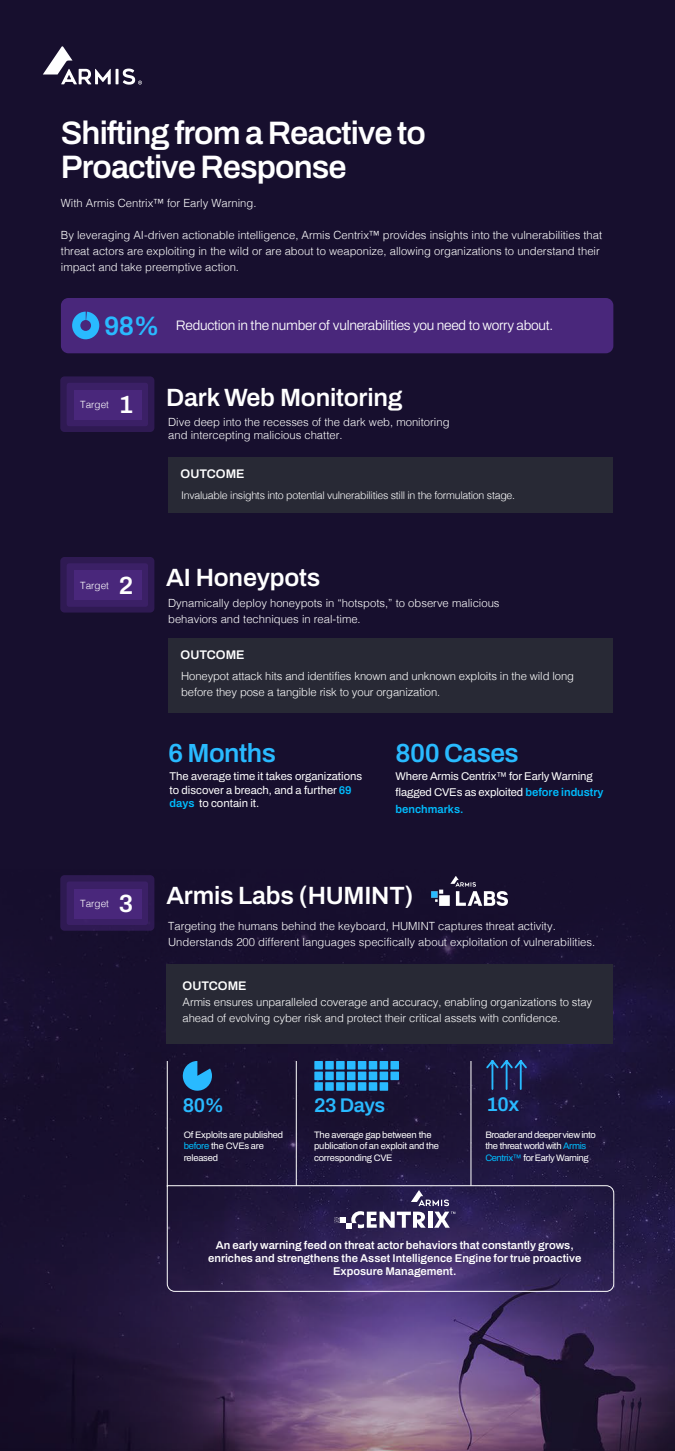
<style>
.page{position:relative;width:675px;height:1451px;background:#fff}
.page>*{position:absolute;margin:0;border:0;box-sizing:border-box;transform-origin:0 0}
.t1{font:600 32.5px/33.8px "Archivo";letter-spacing:-.03em;color:#fff}
.t2{font:600 26.25px "Archivo";letter-spacing:-.02em;color:#29baff}
.t3{font:600 25px "Archivo";letter-spacing:-.01em;color:#fff}
.t4{font:600 19.81px "Archivo";letter-spacing:-.02em;color:#29baff}
.t5{font:300 13.75px "Archivo";letter-spacing:-.02em;color:#fff}
.t6{font:600 12.5px "Archivo";color:#fff}
.t7{font:300 11.25px/16.2px "Helvetica";color:#fff}
.t8{font:11.25px/16.2px "Archivo";color:#fff}
.t9{font:600 11.25px/13.1px "Archivo";color:#fff;text-align:center}
.t10{font:300 10.62px "Helvetica";letter-spacing:-.025em;color:#fff}
.t11{font:300 10px "Helvetica";color:#fff}
.t12{font:9.38px/11.2px "Archivo";letter-spacing:-.02em;color:#fff}
.t13{font:9.38px/11.2px "Archivo";letter-spacing:-.04em;color:#fff}
.s1{font-weight:600;font-size:26.62px;color:#29baff}
.s2{font-weight:600;color:#00bdff}
.s3{color:#00bdff}
</style>
<div class="page">
<div style="left:0;top:0;width:675px;height:830px;background:#170f2e"></div>
<img style="left:0;top:1035px;width:675px;height:416px">
<div style="left:0;top:830px;width:675px;height:205px;background:#170f2e"></div>
<div style="left:168px;top:457px;width:445px;height:55px;background:#282935"></div>
<div style="left:166px;top:964px;width:447px;height:80px;background:#282935"></div>
<div style="left:61px;top:298px;width:552px;height:55px;background:#49277b;border-radius:8px"></div>
<svg style="left:43px;top:46px;width:99px;height:39px"></svg>
<svg style="left:72px;top:312px;width:27px;height:28px"></svg>
<svg style="left:182px;top:1061px;width:30px;height:30px"></svg>
<div style="left:314px;top:1061px;width:9px;height:8px;background:#29baff"></div>
<div style="left:325px;top:1061px;width:9px;height:8px;background:#29baff"></div>
<div style="left:336px;top:1061px;width:9px;height:8px;background:#29baff"></div>
<div style="left:347px;top:1061px;width:9px;height:8px;background:#29baff"></div>
<div style="left:358px;top:1061px;width:8px;height:8px;background:#29baff"></div>
<div style="left:369px;top:1061px;width:8px;height:8px;background:#29baff"></div>
<div style="left:380px;top:1061px;width:8px;height:8px;background:#29baff"></div>
<div style="left:314px;top:1071px;width:9px;height:9px;background:#29baff"></div>
<div style="left:325px;top:1071px;width:9px;height:9px;background:#29baff"></div>
<div style="left:336px;top:1071px;width:9px;height:9px;background:#29baff"></div>
<div style="left:347px;top:1071px;width:9px;height:9px;background:#29baff"></div>
<div style="left:358px;top:1071px;width:8px;height:9px;background:#29baff"></div>
<div style="left:369px;top:1071px;width:8px;height:9px;background:#29baff"></div>
<div style="left:380px;top:1071px;width:8px;height:9px;background:#29baff"></div>
<div style="left:314px;top:1082px;width:9px;height:8px;background:#29baff"></div>
<div style="left:325px;top:1082px;width:9px;height:8px;background:#29baff"></div>
<div style="left:336px;top:1082px;width:9px;height:8px;background:#29baff"></div>
<div style="left:347px;top:1082px;width:9px;height:8px;background:#29baff"></div>
<div style="left:358px;top:1082px;width:8px;height:8px;background:#29baff"></div>
<div style="left:369px;top:1082px;width:8px;height:8px;background:#29baff"></div>
<div style="left:380px;top:1082px;width:8px;height:8px;background:#29baff"></div>
<div style="left:390px;top:1061px;width:9px;height:8px;background:#29baff"></div>
<div style="left:390px;top:1071px;width:9px;height:9px;background:#29baff"></div>
<svg style="left:485px;top:1058px;width:44px;height:33px"></svg>
<svg style="left:167px;top:1185px;width:447px;height:107px;background:#322554"></svg>
<svg style="left:334px;top:1190px;width:121px;height:39px"></svg>
<hr style="left:167px;top:1061px;width:1px;height:125px;background:#fff">
<hr style="left:296px;top:1061px;width:1px;height:124px;background:#fff">
<hr style="left:471px;top:1061px;width:1px;height:124px;background:#fff">
<img style="left:431px;top:876px;width:77px;height:30px">
<div style="left:60px;top:376px;width:94px;height:56px;background:#2f1a53;border-radius:4px"></div>
<div style="left:67px;top:383px;width:81px;height:43px;background:#3b2066;border-radius:2px"></div>
<div style="left:74px;top:390px;width:68px;height:29px;background:#49277b"></div>
<div style="left:168px;top:638px;width:445px;height:74px;background:#282935"></div>
<div style="left:60px;top:557px;width:94px;height:55px;background:#2f1a53;border-radius:4px"></div>
<div style="left:67px;top:563px;width:81px;height:44px;background:#3b2066;border-radius:2px"></div>
<div style="left:74px;top:571px;width:68px;height:29px;background:#49277b"></div>
<div style="left:60px;top:875px;width:94px;height:55px;background:#2e1a52;border-radius:4px"></div>
<div style="left:67px;top:881px;width:81px;height:44px;background:#3b2066;border-radius:2px"></div>
<div style="left:74px;top:889px;width:68px;height:29px;background:#49277b"></div>
<h1 class="t1" style="left:61px;top:116px;width:366px">Shifting from a Reactive to<br>Proactive Response</h1>
<p class="t7" style="left:61px;top:194px;width:197px">With Armis Centrix™ for Early Warning.</p>
<p class="t7" style="left:61px;top:226px;width:543px">By leveraging AI-driven actionable intelligence, Armis Centrix™ provides insights into the vulnerabilities that threat actors are exploiting in the wild or are about to weaponize, allowing organizations to understand their impact and take preemptive action.</p>
<p class="t5" style="left:104px;top:315px;width:451px"><span class="s1">98%</span> Reduction in the number of vulnerabilities you need to worry about.</p>
<p class="t11" style="left:80px;top:396px;width:30px">Target</p>
<h3 class="t3" style="left:119px;top:386px;width:16px">1</h3>
<p class="t11" style="left:80px;top:577px;width:30px">Target</p>
<h3 class="t3" style="left:119px;top:567px;width:16px">2</h3>
<p class="t11" style="left:80px;top:895px;width:30px">Target</p>
<h3 class="t3" style="left:119px;top:885px;width:16px">3</h3>
<h3 class="t3" style="left:166px;top:379px;width:238px">Dark Web Monitoring</h3>
<p class="t7" style="left:168px;top:414px;width:283px;line-height:13.5px">Dive deep into the recesses of the dark web, monitoring and intercepting malicious chatter.</p>
<p class="t6" style="left:181px;top:465px;width:65px">OUTCOME</p>
<p class="t10" style="left:181px;top:486px;width:335px">Invaluable insights into potential vulnerabilities still in the formulation stage.</p>
<h3 class="t3" style="left:166px;top:559px;width:155px">AI Honeypots</h3>
<p class="t7" style="left:168px;top:594px;width:333px">Dynamically deploy honeypots in “hotspots,” to observe malicious behaviors and techniques in real-time.</p>
<p class="t6" style="left:181px;top:645px;width:65px">OUTCOME</p>
<p class="t7" style="left:181px;top:667px;width:394px">Honeypot attack hits and identifies known and unknown exploits in the wild long before they pose a tangible risk to your organization.</p>
<h2 class="t2" style="left:168px;top:733px;width:109px">6 Months</h2>
<h2 class="t2" style="left:396px;top:733px;width:125px">800 Cases</h2>
<p class="t8" style="left:169px;top:769px;width:194px;line-height:13.5px">The average time it takes organizations to discover a breach, and a further <span class="s2">69 days</span> to contain it.</p>
<p class="t8" style="left:396px;top:768px;width:209px">Where Armis Centrix™ for Early Warning flagged CVEs as exploited <span class="s2">before industry benchmarks.</span></p>
<h3 class="t3" style="left:166px;top:877px;width:249px">Armis Labs (HUMINT)</h3>
<p class="t7" style="left:168px;top:917px;width:429px">Targeting the humans behind the keyboard, HUMINT captures threat activity.<br>Understands 200 different languages specifically about exploitation of vulnerabilities.</p>
<p class="t6" style="left:183px;top:976px;width:65px">OUTCOME</p>
<p class="t7" style="left:183px;top:993px;width:411px">Armis ensures unparalleled coverage and accuracy, enabling organizations to stay ahead of evolving cyber risk and protect their critical assets with confidence.</p>
<h3 class="t4" style="left:183px;top:1090px;width:43px">80%</h3>
<h3 class="t4" style="left:314px;top:1090px;width:73px">23 Days</h3>
<h3 class="t4" style="left:486px;top:1089px;width:34px">10x</h3>
<p class="t12" style="left:184px;top:1129px;width:101px">Of Exploits are published <span class="s3">before</span> the CVEs are released</p>
<p class="t12" style="left:314px;top:1129px;width:126px">The average gap between the publication of an exploit and the corresponding CVE</p>
<p class="t13" style="left:485px;top:1129px;width:112px">Broader and deeper view into the threat world with <span class="s3">Armis<br>Centrix™</span> for Early Warning</p>
<p class="t9" style="left:208px;top:1238px;width:375px">An early warning feed on threat actor behaviors that constantly grows, enriches and strengthens the Asset Intelligence Engine for true proactive<br>Exposure Management.</p>
</div>
